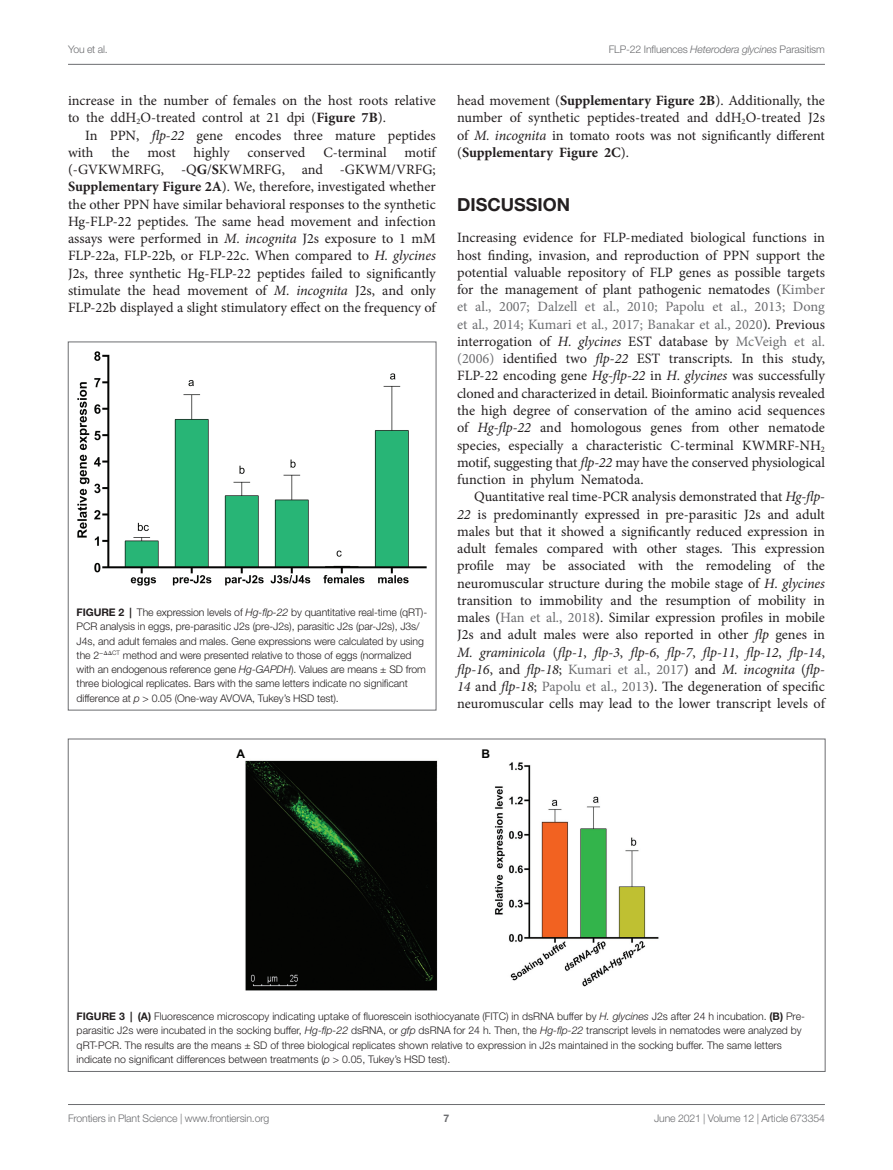
<style>
.page{position:relative;width:893px;height:1170px;background:#fff}
.page>*{position:absolute;margin:0;border:0;box-sizing:border-box;transform-origin:0 0}
.HEAD_1{font:700 18px "Helvetica Neue LT Std";color:#231f20}
.TEXT{font:14.25px/17.2px "Minion Pro";color:#231f20;text-align:justify}
.TEXT_FLUSH{font:14.25px/17.2px "Minion Pro";letter-spacing:-.005em;color:#231f20}
.t1{font:700 12px "Arial";color:#040503}
.FIG_LEG{font:300 10.5px/14.2px "Helvetica Neue LT Std";letter-spacing:-.005em;color:#231f20}
.t2{font:300 10.5px "Helvetica Neue LT Std";letter-spacing:-.015em;color:#6c6d70}
.t3{font:700 10.5px "Helvetica Neue LT Std";color:#6c6d70}
.s1{font-style:italic}
.s2{font-weight:700}
.s3{color:#6c6d70}
</style>
<div class="page">
<hr style="left:68px;top:64px;width:757px;height:1px;background:#6c6d70">
<hr style="left:68px;top:1104px;width:757px;height:1px;background:#6c6d70">
<img style="left:77px;top:351px;width:350px;height:235px">
<img style="left:245px;top:760px;width:414px;height:230px">
<p class="t2" style="left:68px;top:42px;width:41px">You et al.</p>
<p class="t2" style="left:609px;top:42px;width:218px">FLP-22 Influences <span class="s1">Heterodera glycines</span> Parasitism</p>
<p class="TEXT_FLUSH" style="left:68px;top:92px;width:369px">increase in the number of females on the host roots relative to the ddH<sub>2</sub>O-treated control at 21 dpi (<span class="s2">Figure 7B</span>).</p>
<p class="TEXT" style="left:68px;top:126px;width:369px;text-indent:17px">In PPN, <span class="s1">flp-22</span> gene encodes three mature peptides with</p>
<p class="TEXT" style="left:68px;top:144px;width:369px;text-indent:337px">motif (-GVKWMRFG, -Q<span class="s2">G</span>/<span class="s2">S</span>KWMRFG, and -GKWM/VRFG; <span class="s2">Supplementary Figure 2A</span>). We, therefore, investigated whether the other PPN have similar behavioral responses to the synthetic Hg-FLP-22 peptides. The same head movement and infection assays were performed in <span class="s1">M. incognita</span> J2s exposure to 1 mM FLP-22a, FLP-22b, or FLP-22c. When compared to <span class="s1">H. glycines </span>J2s, three synthetic Hg-FLP-22 peptides failed to significantly stimulate the head movement of <span class="s1">M. incognita</span> J2s, and only FLP-22b displayed a slight stimulatory effect on the frequency of</p>
<p class="TEXT" style="left:111px;top:144px;width:20px">the</p>
<p class="TEXT" style="left:147px;top:144px;width:30px">most</p>
<p class="TEXT" style="left:194px;top:144px;width:37px">highly</p>
<p class="TEXT" style="left:247px;top:144px;width:60px">conserved</p>
<p class="TEXT" style="left:323px;top:144px;width:65px">C-terminal</p>
<p class="FIG_LEG" style="left:77px;top:605px;width:352px"><span class="s2">FIGURE 2 |</span> The expression levels of <span class="s1">Hg-flp-22</span> by quantitative real-time (qRT)- PCR analysis in eggs, pre-parasitic J2s (pre-J2s), parasitic J2s (par-J2s), J3s/ J4s, and adult females and males. Gene expressions were calculated by using the 2<sup>−ΔΔ</sup><sup>CT</sup> method and were presented relative to those of eggs (normalized with an endogenous reference gene <span class="s1">Hg-GAPDH</span>). Values are means ± SD from three biological replicates. Bars with the same letters indicate no significant difference at <span class="s1">p</span> &gt; 0.05 (One-way AVOVA, Tukey’s HSD test).</p>
<p class="TEXT" style="left:457px;top:92px;width:369px">head movement (<span class="s2">Supplementary Figure 2B</span>). Additionally, the number of synthetic peptides-treated and ddH<sub>2</sub>O-treated J2s of <span class="s1">M. incognita</span> in tomato roots was not significantly different (<span class="s2">Supplementary Figure 2C</span>).</p>
<p class="HEAD_1" style="left:457px;top:193px;width:115px">DISCUSSION</p>
<p class="TEXT_FLUSH" style="left:457px;top:229px;width:369px;text-align:justify">Increasing evidence for FLP-mediated biological functions in host finding, invasion, and reproduction of PPN support the potential valuable repository of FLP genes as possible targets for the management of plant pathogenic nematodes (<span class="s3">Kimber et al., 2007; Dalzell et al., 2010; Papolu et al., 2013; Dong et al., 2014; Kumari et al., 2017; Banakar et al., 2020</span>). Previous interrogation of <span class="s1">H. glycines</span> EST database by <span class="s3">McVeigh et al. (2006)</span> identified two <span class="s1">flp-22</span> EST transcripts. In this study, FLP-22 encoding gene <span class="s1">Hg-flp-22</span> in <span class="s1">H. glycines</span> was successfully cloned and characterized in detail. Bioinformatic analysis revealed the high degree of conservation of the amino acid sequences of <span class="s1">Hg-flp-22</span> and homologous genes from other nematode species, especially a characteristic C-terminal KWMRF-NH<sub>2 </sub>motif, suggesting that <span class="s1">flp-22</span> may have the conserved physiological function in phylum Nematoda.</p>
<p class="TEXT" style="left:457px;top:488px;width:369px;text-indent:17px">Quantitative real time-PCR analysis demonstrated that <span class="s1">Hg-flp-22</span> is predominantly expressed in pre-parasitic J2s and adult males but that it showed a significantly reduced expression in adult females compared with other stages. This expression profile may be associated with the remodeling of the neuromuscular structure during the mobile stage of <span class="s1">H. glycines </span>transition to immobility and the resumption of mobility in males (<span class="s3">Han et al., 2018</span>). Similar expression profiles in mobile J2s and adult males were also reported in other <span class="s1">flp</span> genes in <span class="s1">M. graminicola</span> (<span class="s1">flp-1</span>, <span class="s1">flp-3</span>, <span class="s1">flp-6</span>, <span class="s1">flp-7</span>, <span class="s1">flp-11</span>, <span class="s1">flp-12</span>, <span class="s1">flp-14</span>, <span class="s1">flp-16</span>, and <span class="s1">flp-18</span>; <span class="s3">Kumari et al., 2017</span>) and <span class="s1">M. incognita</span> (<span class="s1">flp-14</span> and <span class="s1">flp-18</span>; <span class="s3">Papolu et al., 2013</span>). The degeneration of specific neuromuscular cells may lead to the lower transcript levels of</p>
<p class="t1" style="left:237px;top:745px;width:10px">A</p>
<p class="t1" style="left:482px;top:745px;width:10px">B</p>
<p class="FIG_LEG" style="left:77px;top:1009px;width:730px"><span class="s2">FIGURE 3 | (A)</span> Fluorescence microscopy indicating uptake of fluorescein isothiocyanate (FITC) in dsRNA buffer by <span class="s1">H. glycines</span> J2s after 24 h incubation. <span class="s2">(B)</span> Pre&shy;parasitic J2s were incubated in the socking buffer, <span class="s1">Hg-flp-22</span> dsRNA, or <span class="s1">gfp</span> dsRNA for 24 h. Then, the <span class="s1">Hg-flp-22</span> transcript levels in nematodes were analyzed by qRT-PCR. The results are the means ± SD of three biological replicates shown relative to expression in J2s maintained in the socking buffer. The same letters indicate no significant differences between treatments (<span class="s1">p</span> &gt; 0.05, Tukey’s HSD test).</p>
<p class="t2" style="left:68px;top:1111px;width:203px">Frontiers in Plant Science | www.frontiersin.org</p>
<p class="t3" style="left:444px;top:1111px;width:7px">7</p>
<p class="t2" style="left:654px;top:1111px;width:172px">June 2021 | Volume 12 | Article 673354</p>
</div>
